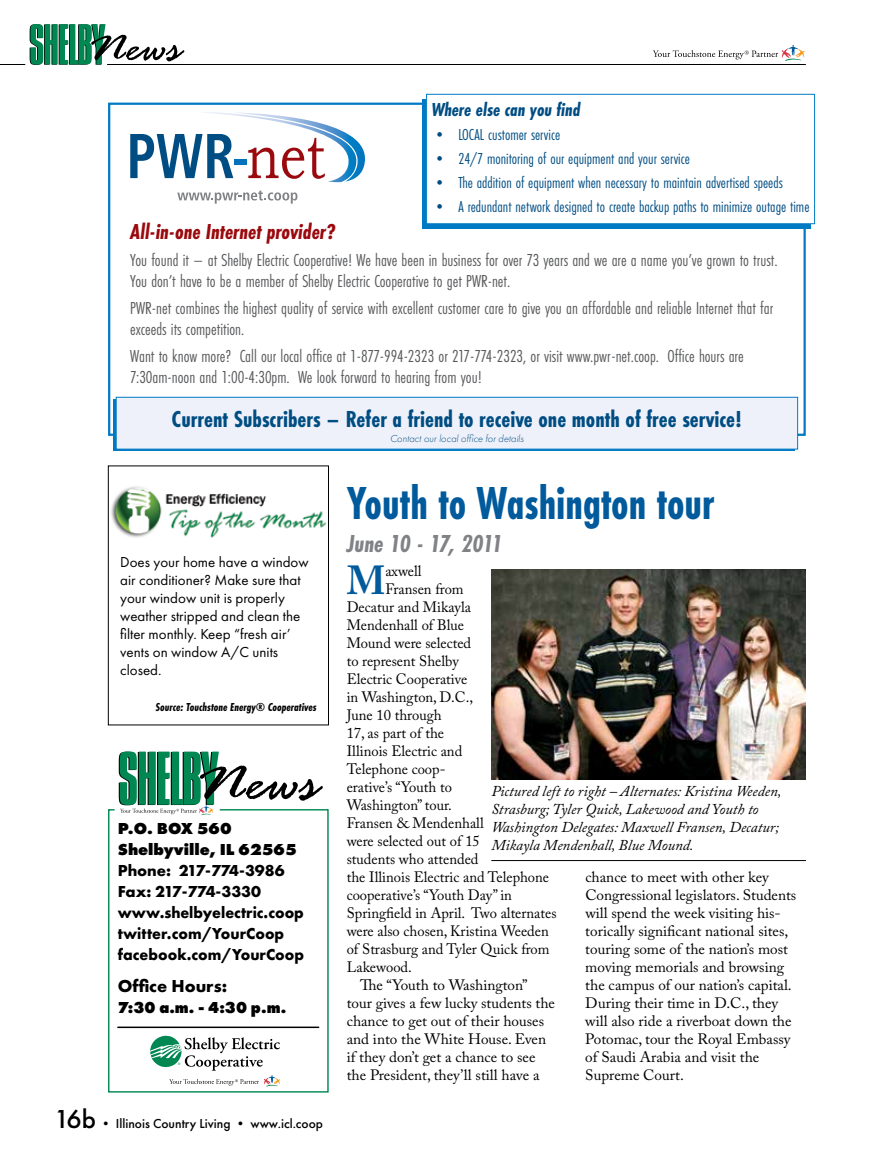
<style>
.page{position:relative;width:878px;height:1161px;background:#fff}
.page>*{position:absolute;margin:0;border:0;box-sizing:border-box;transform-origin:0 0}
.t1{font:700 48px "Futura PT Cond";color:#005a9c;scale:.93 1}
.t2{font:700 40.35px "Adobe Caslon Pro";color:#005a9c}
.t3{font:italic 700 25.5px "Futura PT Cond";letter-spacing:-.015em;color:#808285}
.t4{font:700 24px "Futura PT Cond";color:#004d83}
.t5{font:italic 700 22.5px "Futura PT Cond";color:#9a090d}
.t6{font:italic 700 19.5px "Futura PT Cond";color:#004d83}
.t7{font:18px/21px "Futura PT Cond";color:#58595b}
.t8{font:700 18px "Futura PT";color:#000}
.t9{font:16.5px "Futura PT Cond";color:#004d83}
.t10{font:700 16.5px/21px "Futura PT";color:#000}
.t11{font:800 16.5px/21px "Futura PT";color:#000}
.t12{font:800 16.5px "Futura PT";color:#000;scale:.95 1}
.t13{font:15px/18px "Adobe Caslon Pro";color:#000}
.t14{font:15px/18px "Futura PT";color:#000}
.t15{font:italic 15px/18px "Adobe Caslon Pro";color:#000}
.t16{font:500 13.5px "Futura PT";color:#000}
.t17{font:italic 700 12px "Futura PT Cond";color:#000}
.t18{font:italic 300 10.5px "Futura PT";color:#004d83}
.s1{font-size:27px}
</style>
<div class="page">
<hr style="left:107px;top:64px;width:698px;height:1px;background:#000">
<svg style="left:0;top:24px;width:184px;height:41px"></svg>
<svg style="left:653px;top:45px;width:151px;height:16px"></svg>
<div style="left:108px;top:103px;width:697px;height:333px;background:#fff;border:2px solid #007ac2"></div>
<div style="left:113px;top:399px;width:682px;height:52px;background:#0a7ec4"></div>
<div style="left:116px;top:397px;width:682px;height:52px;background:#eef1f9;border:1px solid #007ac2"></div>
<svg style="left:108px;top:809px;width:221px;height:284px"></svg>
<svg style="left:119px;top:751px;width:204px;height:64px"></svg>
<svg style="left:177px;top:190px;width:120px;height:14px"></svg>
<svg style="left:130px;top:112px;width:235px;height:71px"></svg>
<div style="left:422px;top:99px;width:388px;height:129px;background:#007ac2"></div>
<div style="left:426px;top:94px;width:388px;height:130px;background:#fff"></div>
<div style="left:426px;top:94px;width:388px;height:130px;border:1px solid #007ac2"></div>
<img style="left:111px;top:486px;width:216px;height:52px">
<div style="left:108px;top:466px;width:221px;height:259px;border:1px solid #000"></div>
<img style="left:491px;top:569px;width:314px;height:210px">
<hr style="left:491px;top:860px;width:314px;height:1px;background:#000">
<h3 class="t6" style="left:431px;top:99px;width:150px">Where else can you find</h3>
<p class="t9" style="left:431px;top:125px;width:130px">• LOCAL customer service</p>
<p class="t9" style="left:431px;top:149px;width:260px">• 24/7 monitoring of our equipment and your service</p>
<p class="t9" style="left:431px;top:173px;width:353px">• The addition of equipment when necessary to maintain advertised speeds</p>
<p class="t9" style="left:431px;top:197px;width:379px">• A redundant network designed to create backup paths to minimize outage time</p>
<h3 class="t5" style="left:130px;top:218px;width:206px">All-in-one Internet provider?</h3>
<p class="t7" style="left:130px;top:249px;width:648px">You found it – at Shelby Electric Cooperative! We have been in business for over 73 years and we are a name you’ve grown to trust.<br>You don’t have to be a member of Shelby Electric Cooperative to get PWR-net.</p>
<p class="t7" style="left:130px;top:297px;width:644px">PWR-net combines the highest quality of service with excellent customer care to give you an affordable and reliable Internet that far exceeds its competition.</p>
<p class="t7" style="left:130px;top:345px;width:615px">Want to know more? Call our local office at 1-877-994-2323 or 217-774-2323, or visit www.pwr-net.coop. Office hours are<br>7:30am-noon and 1:00-4:30pm. We look forward to hearing from you!</p>
<h3 class="t4" style="left:172px;top:405px;width:572px">Current Subscribers – Refer a friend to receive one month of free service!</h3>
<p class="t18" style="left:390px;top:432px;width:135px">Contact our local office for details</p>
<p class="t14" style="left:120px;top:553px;width:190px">Does your home have a window air conditioner? Make sure that your window unit is properly weather stripped and clean the filter monthly. Keep “fresh air’ vents on window A/C units closed.</p>
<p class="t17" style="left:155px;top:700px;width:163px">Source: Touchstone Energy® Cooperatives</p>
<p class="t11" style="left:118px;top:818px;width:180px">P.O. BOX 560<br>Shelbyville, IL 62565</p>
<p class="t10" style="left:118px;top:860px;width:188px">Phone: 217-774-3986<br>Fax: 217-774-3330 www.shelbyelectric.coop twitter.com/YourCoop facebook.com/YourCoop</p>
<p class="t8" style="left:118px;top:974px;width:111px">Office Hours:</p>
<p class="t12" style="left:118px;top:997px;width:179px">7:30 a.m. - 4:30 p.m.</p>
<p class="t16" style="left:54px;top:1116px;width:270px"><span class="s1">16b</span> • Illinois Country Living • www.icl.coop</p>
<h1 class="t1" style="left:346px;top:475px;width:397px">Youth to Washington tour</h1>
<h3 class="t3" style="left:346px;top:528px;width:157px">June 10 - 17, 2011</h3>
<h2 class="t2" style="left:346px;top:556px;width:40px">M</h2>
<p class="t13" style="left:385px;top:562px;width:38px">axwell</p>
<p class="t13" style="left:385px;top:580px;width:80px">Fransen from</p>
<p class="t13" style="left:346px;top:598px;width:126px">Decatur and Mikayla</p>
<p class="t13" style="left:346px;top:616px;width:119px">Mendenhall of Blue</p>
<p class="t13" style="left:346px;top:634px;width:126px">Mound were selected</p>
<p class="t13" style="left:346px;top:652px;width:114px">to represent Shelby</p>
<p class="t13" style="left:346px;top:670px;width:122px">Electric Cooperative</p>
<p class="t13" style="left:346px;top:688px;width:128px">in Washington, D.C.,</p>
<p class="t13" style="left:346px;top:706px;width:96px">June 10 through</p>
<p class="t13" style="left:346px;top:724px;width:99px">17, as part of the</p>
<p class="t13" style="left:346px;top:742px;width:117px">Illinois Electric and</p>
<p class="t13" style="left:346px;top:760px;width:100px">Telephone coop-</p>
<p class="t13" style="left:346px;top:778px;width:107px">erative’s “Youth to</p>
<p class="t13" style="left:346px;top:796px;width:107px">Washington” tour.</p>
<p class="t13" style="left:346px;top:814px;width:138px">Fransen &amp; Mendenhall</p>
<p class="t13" style="left:346px;top:832px;width:135px">were selected out of 15</p>
<p class="t13" style="left:346px;top:850px;width:133px">students who attended</p>
<p class="t13" style="left:346px;top:868px;width:204px">the Illinois Electric and Telephone</p>
<p class="t13" style="left:346px;top:886px;width:167px">cooperative’s “Youth Day” in</p>
<p class="t13" style="left:346px;top:904px;width:211px">Springfield in April. Two alternates</p>
<p class="t13" style="left:346px;top:922px;width:203px">were also chosen, Kristina Weeden</p>
<p class="t13" style="left:346px;top:940px;width:204px">of Strasburg and Tyler Quick from</p>
<p class="t13" style="left:346px;top:958px;width:67px">Lakewood.</p>
<p class="t13" style="left:360px;top:976px;width:169px">The “Youth to Washington”</p>
<p class="t13" style="left:346px;top:994px;width:210px">tour gives a few lucky students the</p>
<p class="t13" style="left:346px;top:1012px;width:199px">chance to get out of their houses</p>
<p class="t13" style="left:346px;top:1030px;width:201px">and into the White House. Even</p>
<p class="t13" style="left:346px;top:1048px;width:190px">if they don’t get a chance to see</p>
<p class="t13" style="left:346px;top:1066px;width:194px">the President, they’ll still have a</p>
<p class="t15" style="left:491px;top:782px;width:292px">Pictured left to right – Alternates: Kristina Weeden, Strasburg; Tyler Quick, Lakewood and Youth to Washington Delegates: Maxwell Fransen, Decatur; Mikayla Mendenhall, Blue Mound.</p>
<p class="t13" style="left:585px;top:868px;width:212px">chance to meet with other key<br>Congressional legislators. Students will spend the week visiting his&shy;torically significant national sites, touring some of the nation’s most moving memorials and browsing the campus of our nation’s capital.<br>During their time in D.C., they will also ride a riverboat down the<br>Potomac, tour the Royal Embassy of Saudi Arabia and visit the<br>Supreme Court.</p>
</div>
